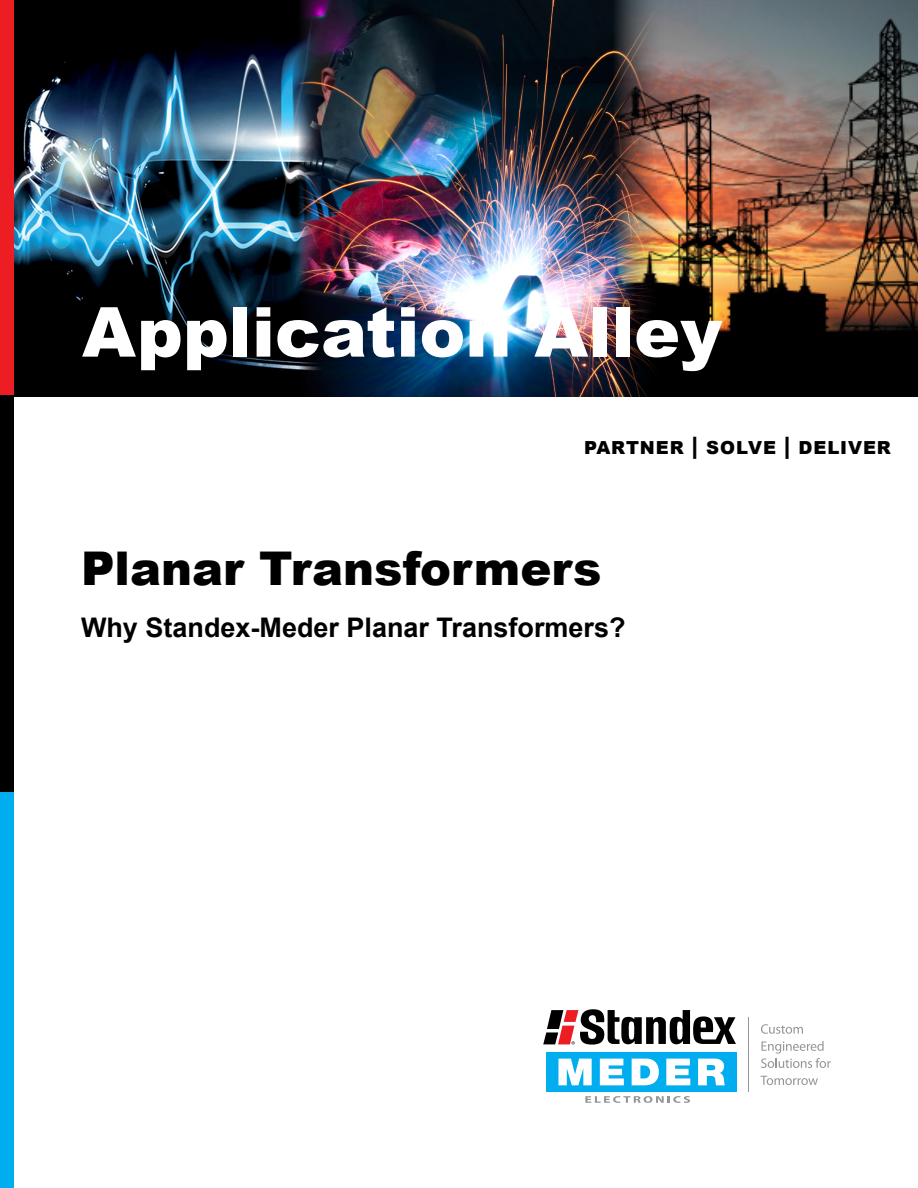
<style>
.page{position:relative;width:918px;height:1188px;background:#fff}
.page>*{position:absolute;margin:0;border:0;box-sizing:border-box;transform-origin:0 0}
.t1{font:900 69px "Arial";color:#fff}
.t2{font:900 46.5px "Arial";color:#000}
.t3{font:700 27px "Arial";color:#000}
.t4{font:900 18px "Arial";letter-spacing:.05em;color:#000}
.s1{font-size:24px}
</style>
<div class="page">
<svg style="left:585px;top:1096px;width:105px;height:7px"></svg>
<div style="left:546px;top:1053px;width:191px;height:39px;background:#00aeef"></div>
<svg style="left:558px;top:1059px;width:167px;height:26px"></svg>
<svg style="left:543px;top:1009px;width:193px;height:36px"></svg>
<hr style="left:748px;top:1017px;width:1px;height:75px;background:#939598">
<svg style="left:761px;top:1024px;width:42px;height:10px"></svg>
<svg style="left:761px;top:1041px;width:70px;height:27px"></svg>
<svg style="left:760px;top:1076px;width:58px;height:9px"></svg>
<img style="left:666px;top:0;width:252px;height:396px">
<img style="left:325px;top:0;width:341px;height:396px">
<img style="left:14px;top:0;width:311px;height:396px">
<div style="left:0;top:0;width:14px;height:396px;background:#ed1d24"></div>
<div style="left:0;top:396px;width:14px;height:396px;background:#000"></div>
<div style="left:0;top:792px;width:14px;height:396px;background:#00aeef"></div>
<p class="t1" style="left:82px;top:282px;width:642px">Application Alley</p>
<p class="t4" style="left:584px;top:435px;width:308px">PARTNER <span class="s1">|</span> SOLVE <span class="s1">|</span> DELIVER</p>
<p class="t2" style="left:81px;top:535px;width:522px">Planar Transformers</p>
<p class="t3" style="left:81px;top:610px;width:546px">Why Standex-Meder Planar Transformers?</p>
</div>
